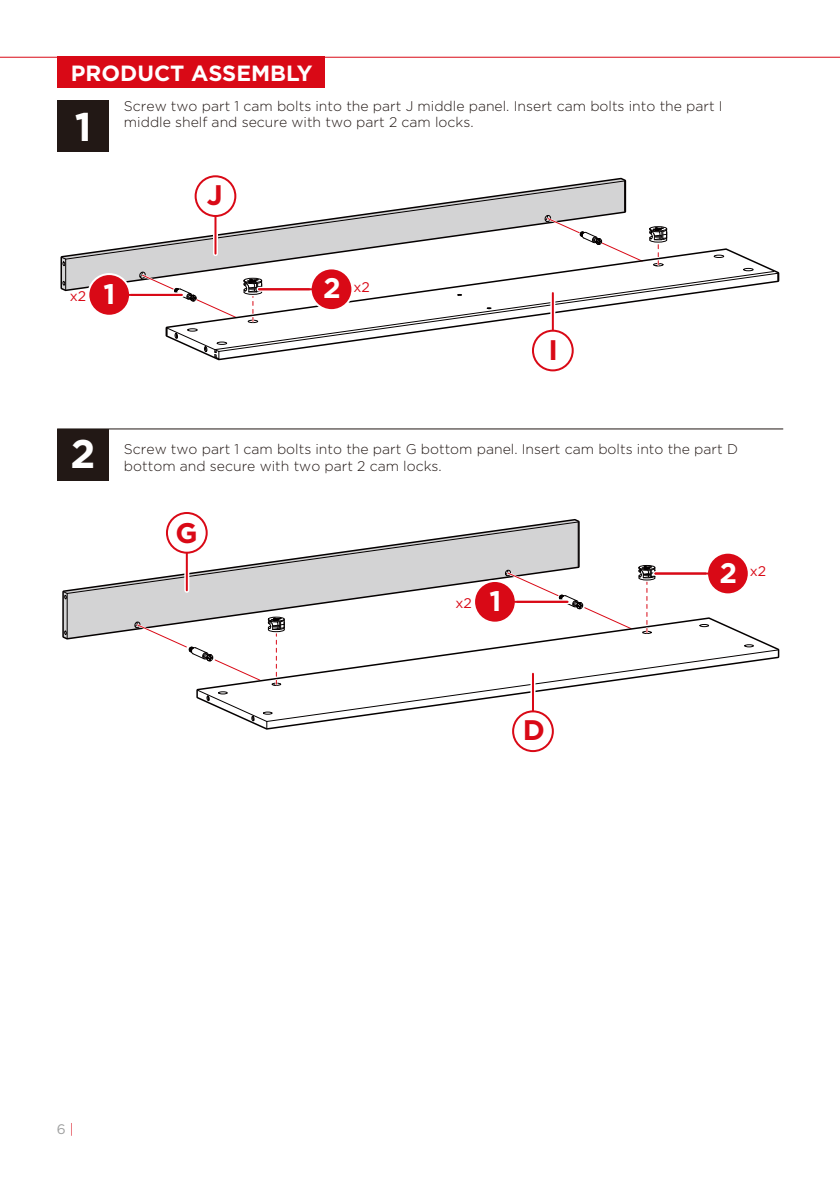
<style>
.page{position:relative;width:840px;height:1191px;background:#fff}
.page>*{position:absolute;margin:0;border:0;box-sizing:border-box;transform-origin:0 0}
.t1{font:700 40px "Gotham";color:#fff}
.t2{font:700 28.2px "Gotham";color:#d90916}
.t3{font:700 28.2px "Gotham";color:#fff}
.t4{font:700 22px "Gotham";color:#fff}
.t5{font:300 14px/16.8px "Gotham";color:#221815}
.t6{font:14px "Gotham";color:#d90916}
.t7{font:13.8px "Gotham";color:#9fa0a0}
.s1{font-weight:700;font-size:28.2px;color:#fff}
.s2{font-weight:300;color:#d90916}
</style>
<div class="page">
<svg style="left:60px;top:178px;width:565px;height:113px"></svg>
<div style="left:57px;top:100px;width:52px;height:52px;background:#221815"></div>
<div style="left:57px;top:429px;width:52px;height:52px;background:#221815"></div>
<div style="left:57px;top:57px;width:267px;height:31px;background:#d90916"></div>
<hr style="left:0;top:57px;width:839px;height:1px;background:#d90916">
<hr style="left:57px;top:428px;width:725px;height:1px;background:#221815">
<svg style="left:165px;top:248px;width:613px;height:112px"></svg>
<svg style="left:214px;top:271px;width:560px;height:79px"></svg>
<svg style="left:743px;top:268px;width:10px;height:3px"></svg>
<svg style="left:713px;top:255px;width:10px;height:3px"></svg>
<svg style="left:166px;top:327px;width:61px;height:32px"></svg>
<svg style="left:65px;top:180px;width:560px;height:80px"></svg>
<hr style="left:623px;top:181px;width:1px;height:30px;background:#040000">
<hr style="left:65px;top:259px;width:1px;height:31px;background:#040000">
<svg style="left:62px;top:281px;width:3px;height:4px"></svg>
<svg style="left:61px;top:257px;width:5px;height:9px"></svg>
<div style="left:244px;top:278px;width:18px;height:5px;border:1px solid #040000;border-radius:50%"></div>
<svg style="left:243px;top:279px;width:19px;height:44px"></svg>
<svg style="left:543px;top:205px;width:124px;height:62px"></svg>
<svg style="left:139px;top:261px;width:98px;height:58px"></svg>
<div style="left:213px;top:216px;width:5px;height:38px;background:#ec858b"></div>
<hr style="left:214px;top:216px;width:2px;height:38px;background:#d90916">
<div style="left:195px;top:176px;width:40px;height:40px;background:#fff;border-radius:50%"></div>
<div style="left:194px;top:175px;width:42px;height:42px;border:2px solid #d90916;border-radius:50%"></div>
<svg style="left:167px;top:513px;width:39px;height:39px"></svg>
<div style="left:166px;top:512px;width:41px;height:41px;border:2px solid #d90916;border-radius:50%"></div>
<div style="left:550px;top:293px;width:5px;height:38px;background:#de2b36"></div>
<hr style="left:551px;top:293px;width:2px;height:38px;background:#d90916">
<div style="left:532px;top:331px;width:40px;height:39px;background:#fff;border-radius:50%"></div>
<div style="left:531px;top:330px;width:42px;height:41px;border:2px solid #d90916;border-radius:50%"></div>
<div style="left:512px;top:710px;width:41px;height:42px;border:2px solid #d90916;border-radius:50%"></div>
<div style="left:129px;top:292px;width:53px;height:5px;background:#f9d9db"></div>
<svg style="left:87px;top:273px;width:44px;height:42px"></svg>
<hr style="left:129px;top:294px;width:53px;height:2px;background:#d90916">
<div style="left:259px;top:287px;width:52px;height:5px;background:#ec878d"></div>
<svg style="left:309px;top:267px;width:44px;height:44px"></svg>
<hr style="left:259px;top:288px;width:52px;height:2px;background:#d90916">
<svg style="left:63px;top:521px;width:715px;height:207px"></svg>
<hr style="left:655px;top:572px;width:52px;height:2px;background:#d90916">
<h3 class="t4" style="left:71px;top:58px;width:243px">PRODUCT ASSEMBLY</h3>
<h1 class="t1" style="left:75px;top:100px;width:18px">1</h1>
<p class="t5" style="left:124px;top:97px;width:600px">Screw two part 1 cam bolts into the part J middle panel. Insert cam bolts into the part I middle shelf and secure with two part 2 cam locks.</p>
<h2 class="t2" style="left:207px;top:177px;width:17px">J</h2>
<p class="t6" style="left:70px;top:287px;width:18px">x2</p>
<h2 class="t3" style="left:104px;top:275px;width:13px">1</h2>
<p class="t6" style="left:323px;top:278px;width:48px"><span class="s1">2</span> x2</p>
<h2 class="t2" style="left:548px;top:331px;width:11px">I</h2>
<h1 class="t1" style="left:70px;top:427px;width:26px">2</h1>
<p class="t5" style="left:124px;top:440px;width:615px">Screw two part 1 cam bolts into the part G bottom panel. Insert cam bolts into the part D bottom and secure with two part 2 cam locks.</p>
<h2 class="t2" style="left:175px;top:514px;width:24px">G</h2>
<p class="t7" style="left:57px;top:1120px;width:19px">6 <span class="s2">|</span></p>
<p class="t6" style="left:455px;top:594px;width:47px">x2 <span class="s1">1</span></p>
<h2 class="t2" style="left:522px;top:711px;width:24px">D</h2>
<p class="t6" style="left:719px;top:562px;width:48px"><span class="s1">2</span> x2</p>
</div>
